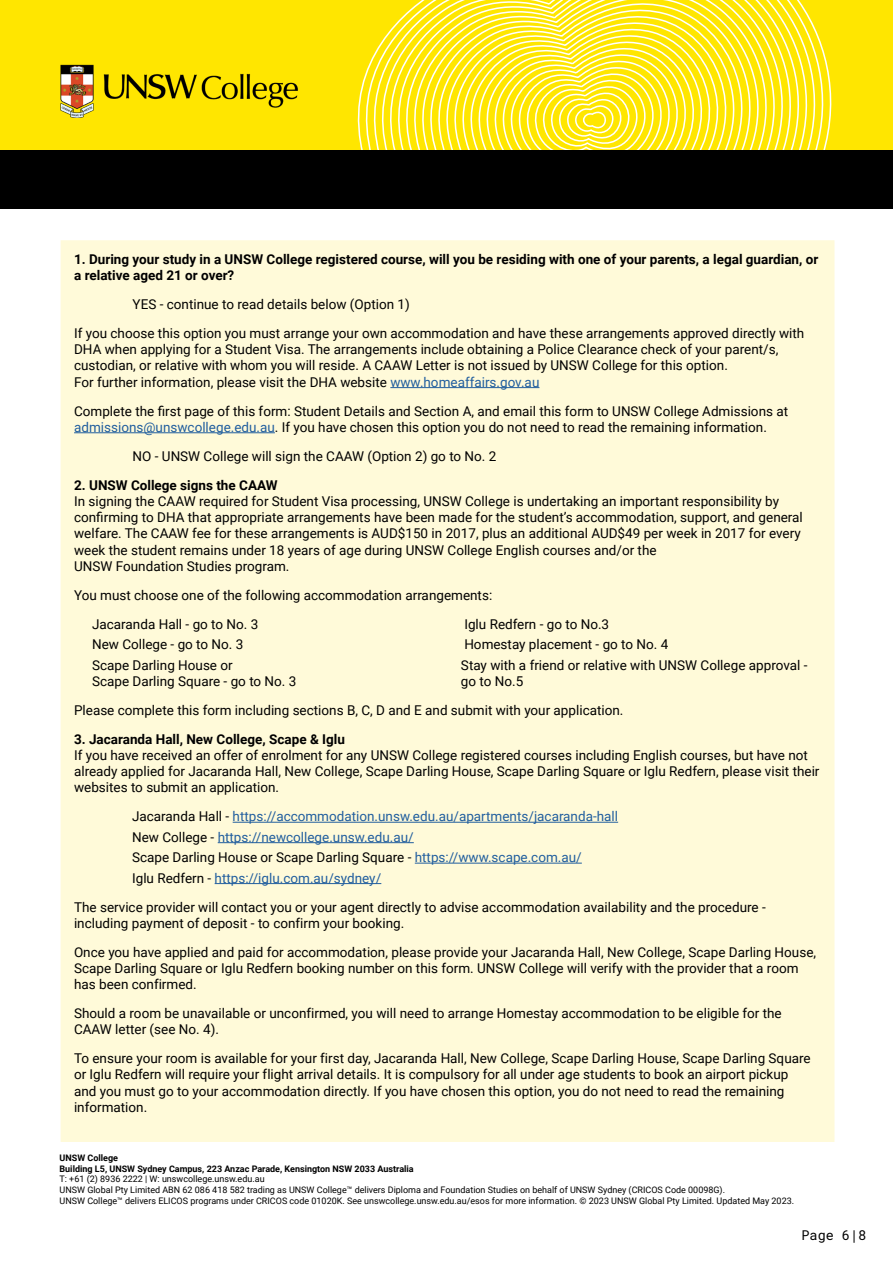
<style>
.page{position:relative;width:893px;height:1263px;background:#fff}
.page>*{position:absolute;margin:0;border:0;box-sizing:border-box;transform-origin:0 0}
.t1{font:13.5px/16.2px "Roboto";color:#000}
.t2{font:13.5px/20.4px "Roboto";color:#215e9e}
.t3{font:700 13.5px/16.2px "Roboto";color:#000}
.t4{font:13.5px "Roboto Mono";color:#000}
.t5{font:9px/10.8px "Roboto";color:#000}
.t6{font:700 9px/10.8px "Roboto";color:#000}
.s1{color:#215e9e}
.s2{color:#000}
</style>
<div class="page">
<div style="left:0;top:1px;width:893px;height:171px;background:#ffe600"></div>
<svg style="left:372px;top:0;width:470px;height:149px"></svg>
<svg style="left:381px;top:0;width:451px;height:149px"></svg>
<svg style="left:390px;top:0;width:433px;height:149px"></svg>
<svg style="left:399px;top:0;width:414px;height:149px"></svg>
<svg style="left:407px;top:0;width:396px;height:149px"></svg>
<svg style="left:416px;top:0;width:377px;height:149px"></svg>
<svg style="left:425px;top:0;width:358px;height:149px"></svg>
<svg style="left:434px;top:0;width:340px;height:149px"></svg>
<svg style="left:443px;top:0;width:321px;height:149px"></svg>
<svg style="left:451px;top:4px;width:303px;height:145px"></svg>
<div style="left:0;top:150px;width:893px;height:59px;background:#000"></div>
<img style="left:60px;top:65px;width:238px;height:53px">
<div style="left:61px;top:241px;width:773px;height:900px;background:#fffad9"></div>
<hr style="left:61px;top:240px;width:773px;height:2px;background:#fffad9">
<hr style="left:61px;top:1140px;width:773px;height:2px;background:#fffad9">
<hr style="left:390px;top:387px;width:149px;height:1px;background:#215e9e">
<hr style="left:74px;top:432px;width:201px;height:1px;background:#215e9e">
<hr style="left:233px;top:822px;width:385px;height:1px;background:#215e9e">
<hr style="left:218px;top:842px;width:196px;height:1px;background:#215e9e">
<hr style="left:415px;top:863px;width:167px;height:1px;background:#215e9e">
<hr style="left:215px;top:883px;width:166px;height:1px;background:#215e9e">
<p class="t3" style="left:74px;top:250px;width:746px">1. During your study in a UNSW College registered course, will you be residing with one of your parents, a legal guardian, or a relative aged 21 or over?</p>
<p class="t1" style="left:74px;top:289px;width:732px;line-height:29px;text-indent:58px">YES - continue to read details below (Option 1)<br>If you choose this option you must arrange your own accommodation and have these arrangements approved directly with</p>
<p class="t1" style="left:74px;top:341px;width:706px">DHA when applying for a Student Visa. The arrangements include obtaining a Police Clearance check of your parent/s, custodian, or relative with whom you will reside. A CAAW Letter is not issued by UNSW College for this option.<br>For further information, please visit the DHA website <span class="s1">www.homeaffairs.gov.au</span></p>
<p class="t1" style="left:74px;top:402px;width:716px">Complete the first page of this form: Student Details and Section A, and email this form to UNSW College Admissions at <span class="s1">admissions@unswcollege.edu.au</span>. If you have chosen this option you do not need to read the remaining information.</p>
<p class="t1" style="left:133px;top:447px;width:365px">NO - UNSW College will sign the CAAW (Option 2) go to No. 2</p>
<p class="t3" style="left:74px;top:476px;width:205px">2. UNSW College signs the CAAW</p>
<p class="t1" style="left:74px;top:492px;width:730px">In signing the CAAW required for Student Visa processing, UNSW College is undertaking an important responsibility by confirming to DHA that appropriate arrangements have been made for the student’s accommodation, support, and general welfare. The CAAW fee for these arrangements is AUD$150 in 2017, plus an additional AUD$49 per week in 2017 for every week the student remains under 18 years of age during UNSW College English courses and/or the<br>UNSW Foundation Studies program.</p>
<p class="t1" style="left:92px;top:580px;width:402px;line-height:29px;text-indent:-18px">You must choose one of the following accommodation arrangements:<br>Jacaranda Hall - go to No. 3</p>
<p class="t1" style="left:464px;top:615px;width:146px">Iglu Redfern - go to No.3</p>
<p class="t1" style="left:92px;top:636px;width:153px">New College - go to No. 3</p>
<p class="t1" style="left:464px;top:636px;width:206px">Homestay placement - go to No. 4</p>
<p class="t1" style="left:92px;top:656px;width:142px">Scape Darling House or</p>
<p class="t1" style="left:461px;top:656px;width:348px">Stay with a friend or relative with UNSW College approval -</p>
<p class="t1" style="left:92px;top:672px;width:206px">Scape Darling Square - go to No. 3</p>
<p class="t1" style="left:74px;top:666px;width:551px;line-height:29px;text-indent:387px">go to No.5<br>Please complete this form including sections B, C, D and E and submit with your application.</p>
<p class="t3" style="left:74px;top:730px;width:272px">3. Jacaranda Hall, New College, Scape &amp; Iglu</p>
<p class="t1" style="left:74px;top:746px;width:747px">If you have received an offer of enrolment for any UNSW College registered courses including English courses, but have not already applied for Jacaranda Hall, New College, Scape Darling House, Scape Darling Square or Iglu Redfern, please visit their websites to submit an application.</p>
<p class="t2" style="left:132px;top:806px;width:487px"><span class="s2">Jacaranda Hall -</span> https://accommodation.unsw.edu.au/apartments/jacaranda-hall <span class="s2">New College -</span> https://newcollege.unsw.edu.au/<br><span class="s2">Scape Darling House or Scape Darling Square -</span> https://www.scape.com.au/<br><span class="s2">Iglu Redfern -</span> https://iglu.com.au/sydney/</p>
<p class="t1" style="left:74px;top:898px;width:693px">The service provider will contact you or your agent directly to advise accommodation availability and the procedure - including payment of deposit - to confirm your booking.</p>
<p class="t1" style="left:74px;top:943px;width:744px">Once you have applied and paid for accommodation, please provide your Jacaranda Hall, New College, Scape Darling House,<br>Scape Darling Square or Iglu Redfern booking number on this form. UNSW College will verify with the provider that a room has been confirmed.</p>
<p class="t1" style="left:74px;top:1005px;width:709px">Should a room be unavailable or unconfirmed, you will need to arrange Homestay accommodation to be eligible for the<br>CAAW letter (see No. 4).</p>
<p class="t1" style="left:74px;top:1050px;width:738px">To ensure your room is available for your first day, Jacaranda Hall, New College, Scape Darling House, Scape Darling Square or Iglu Redfern will require your flight arrival details. It is compulsory for all under age students to book an airport pickup and you must go to your accommodation directly. If you have chosen this option, you do not need to read the remaining information.</p>
<p class="t6" style="left:60px;top:1152px;width:356px">UNSW College<br>Building L5, UNSW Sydney Campus, 223 Anzac Parade, Kensington NSW 2033 Australia</p>
<p class="t5" style="left:60px;top:1173px;width:736px">T: +61 (2) 8936 2222 | W: unswcollege.unsw.edu.au<br>UNSW Global Pty Limited ABN 62 086 418 582 trading as UNSW College™ delivers Diploma and Foundation Studies on behalf of UNSW Sydney (CRICOS Code 00098G).<br>UNSW College™ delivers ELICOS programs under CRICOS code 01020K. See unswcollege.unsw.edu.au/esos for more information. © 2023 UNSW Global Pty Limited. Updated May 2023.</p>
<p class="t4" style="left:801px;top:1226px;width:66px">Page 6|8</p>
</div>
